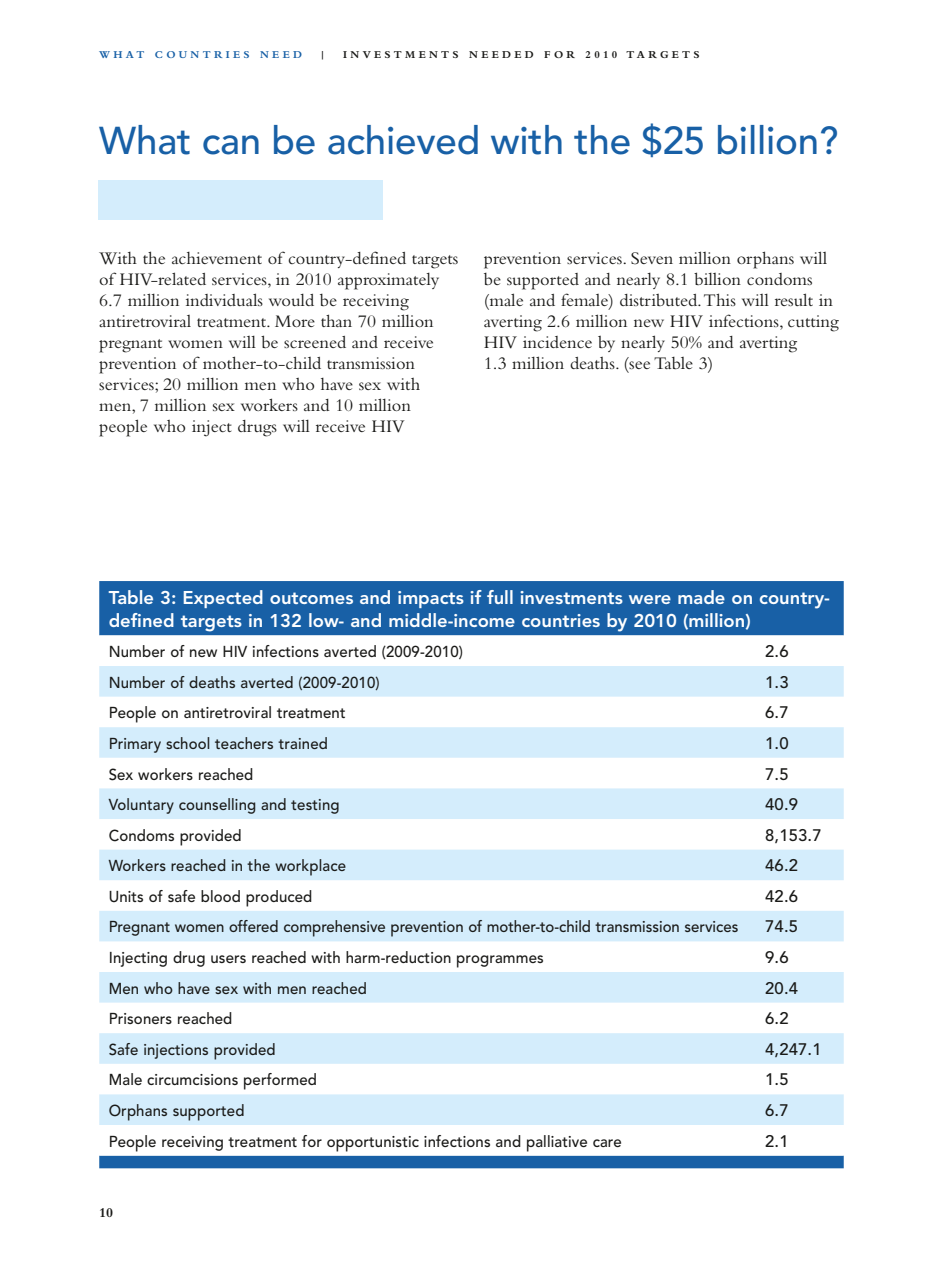
<style>
.page{position:relative;width:943px;height:1265px;background:#fff}
.page>*{position:absolute;margin:0;border:0;box-sizing:border-box;transform-origin:0 0}
.t1{font:500 38.5px "Avenir";letter-spacing:-.005em;color:#1860a6}
.t2{font:18.38px/21px "Bembo";color:#1a1a18}
.t3{font:800 18.38px/22.8px "Avenir";color:#fff}
.t4{font:500 16.62px "Avenir";letter-spacing:.01em;color:#1a1a18}
.t5{font:500 15.75px "Avenir";letter-spacing:.01em;color:#1a1a18;scale:.95 1}
.t6{font:700 14px "Bembo";color:#1a1a18}
.t7{font:700 10.85px "Bembo";letter-spacing:.3em;color:#1a1a18}
.t8{font:700 10.85px "Bembo";letter-spacing:.3em;color:#1860a6}
</style>
<div class="page">
<div style="left:98px;top:180px;width:285px;height:40px;background:#d4edfc"></div>
<div style="left:99px;top:581px;width:744px;height:587px;background:#1860a6"></div>
<svg style="left:99px;top:635px;width:744px;height:31px"></svg>
<svg style="left:99px;top:666px;width:744px;height:92px;fill:#d4edfc"></svg>
<svg style="left:99px;top:758px;width:744px;height:398px"></svg>
<svg style="left:99px;top:788px;width:744px;height:337px"></svg>
<p class="t8" style="left:99px;top:49px;width:204px">WHAT COUNTRIES NEED</p>
<p class="t7" style="left:319px;top:49px;width:381px">| I NVESTMENTS NEEDED FOR 2010 TARGETS</p>
<h1 class="t1" style="left:99px;top:118px;width:740px">What can be achieved with the $25 billion?</h1>
<p class="t2" style="left:99px;top:248px;width:360px">With the achievement of country-defined targets of HIV-related services, in 2010 approximately 6.7 million individuals would be receiving antiretroviral treatment. More than 70 million pregnant women will be screened and receive prevention of mother-to-child transmission services; 20 million men who have sex with men, 7 million sex workers and 10 million people who inject drugs will receive HIV</p>
<p class="t2" style="left:484px;top:248px;width:356px">prevention services. Seven million orphans will be supported and nearly 8.1 billion condoms (male and female) distributed. This will result in averting 2.6 million new HIV infections, cutting HIV incidence by nearly 50% and averting<br>1.3 million deaths. (see Table 3)</p>
<p class="t3" style="left:109px;top:586px;width:722px">Table 3: Expected outcomes and impacts if full investments were made on country&shy;defined targets in 132 low- and middle-income countries by 2010 (million)</p>
<p class="t5" style="left:109px;top:643px;width:374px">Number of new HIV infections averted (2009-2010)</p>
<p class="t4" style="left:765px;top:642px;width:25px">2.6</p>
<p class="t5" style="left:109px;top:673px;width:287px">Number of deaths averted (2009-2010)</p>
<p class="t4" style="left:765px;top:672px;width:25px">1.3</p>
<p class="t5" style="left:109px;top:704px;width:251px">People on antiretroviral treatment</p>
<p class="t4" style="left:765px;top:703px;width:25px">6.7</p>
<p class="t5" style="left:109px;top:734px;width:232px">Primary school teachers trained</p>
<p class="t4" style="left:765px;top:734px;width:25px">1.0</p>
<p class="t5" style="left:109px;top:765px;width:154px">Sex workers reached</p>
<p class="t4" style="left:765px;top:764px;width:25px">7.5</p>
<p class="t5" style="left:109px;top:796px;width:244px">Voluntary counselling and testing</p>
<p class="t4" style="left:765px;top:795px;width:34px">40.9</p>
<p class="t5" style="left:109px;top:826px;width:141px">Condoms provided</p>
<p class="t4" style="left:765px;top:825px;width:58px">8,153.7</p>
<p class="t5" style="left:109px;top:857px;width:251px">Workers reached in the workplace</p>
<p class="t4" style="left:765px;top:856px;width:34px">46.2</p>
<p class="t5" style="left:109px;top:887px;width:216px">Units of safe blood produced</p>
<p class="t4" style="left:765px;top:887px;width:34px">42.6</p>
<p class="t5" style="left:109px;top:918px;width:664px">Pregnant women offered comprehensive prevention of mother-to-child transmission services</p>
<p class="t4" style="left:765px;top:917px;width:34px">74.5</p>
<p class="t5" style="left:109px;top:949px;width:459px">Injecting drug users reached with harm-reduction programmes</p>
<p class="t4" style="left:765px;top:948px;width:25px">9.6</p>
<p class="t5" style="left:109px;top:979px;width:273px">Men who have sex with men reached</p>
<p class="t4" style="left:765px;top:978px;width:34px">20.4</p>
<p class="t5" style="left:109px;top:1010px;width:132px">Prisoners reached</p>
<p class="t4" style="left:765px;top:1009px;width:25px">6.2</p>
<p class="t5" style="left:109px;top:1040px;width:177px">Safe injections provided</p>
<p class="t4" style="left:765px;top:1039px;width:58px">4,247.1</p>
<p class="t5" style="left:109px;top:1071px;width:221px">Male circumcisions performed</p>
<p class="t4" style="left:765px;top:1070px;width:25px">1.5</p>
<p class="t5" style="left:109px;top:1101px;width:144px">Orphans supported</p>
<p class="t4" style="left:765px;top:1101px;width:25px">6.7</p>
<p class="t5" style="left:109px;top:1132px;width:541px">People receiving treatment for opportunistic infections and palliative care</p>
<p class="t4" style="left:765px;top:1131px;width:25px">2.1</p>
<p class="t6" style="left:99px;top:1204px;width:15px">10</p>
</div>
